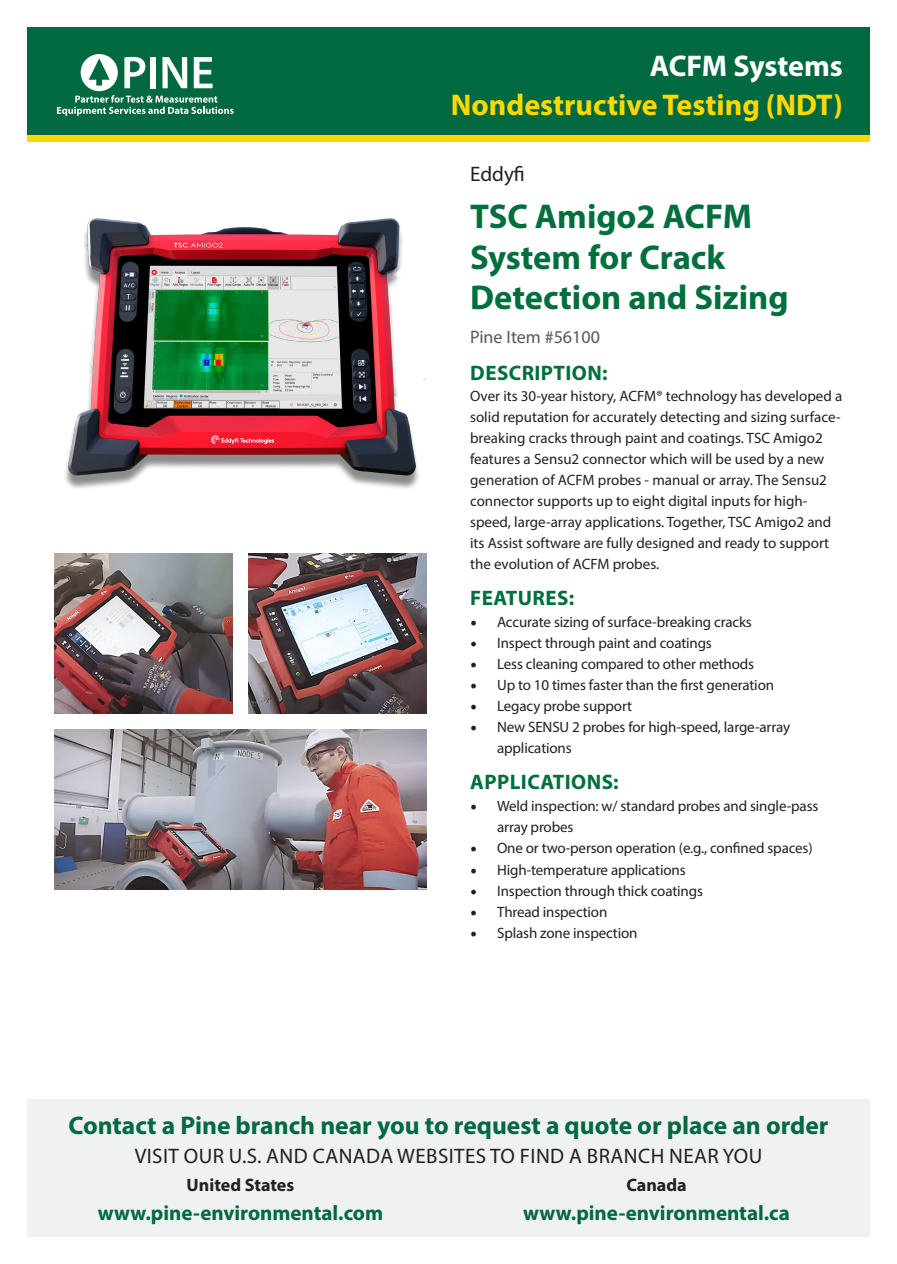
<style>
.page{position:relative;width:897px;height:1264px;background:#fff}
.page>*{position:absolute;margin:0;border:0;box-sizing:border-box;transform-origin:0 0}
.t1{font:700 34.5px/40.5px "Myriad Pro";color:#006f3c}
.t2{font:700 30px "Myriad Pro";color:#ffd801}
.t3{font:700 30px "Myriad Pro";letter-spacing:-.005em;color:#fff}
.t4{font:700 25.5px "Myriad Pro";color:#00693f}
.t5{font:21px "Myriad Pro";letter-spacing:.02em;color:#231f20}
.t6{font:700 21px "Myriad Pro";color:#00693f}
.t7{font:700 21px "Myriad Pro";letter-spacing:.02em;color:#006f3c}
.t8{font:700 18px "Myriad Pro";color:#231f20}
.t9{font:18px "Myriad Pro";color:#535860}
.t10{font:15px/21px "Myriad Pro";letter-spacing:-.01em;color:#231f20}
.s1{font-family:"Minion Pro";font-size:18px}
</style>
<div class="page">
<div style="left:27px;top:27px;width:842px;height:108px;background:#00693f"></div>
<div style="left:27px;top:135px;width:842px;height:7px;background:#ffd801"></div>
<svg style="left:57px;top:54px;width:176px;height:62px"></svg>
<div style="left:27px;top:1099px;width:842px;height:138px;background:#f0f1f2"></div>
<img style="left:65px;top:218px;width:362px;height:271px">
<img style="left:54px;top:554px;width:178px;height:160px">
<img style="left:54px;top:729px;width:373px;height:160px">
<img style="left:248px;top:554px;width:179px;height:160px">
<p class="t3" style="left:649px;top:47px;width:195px">ACFM Systems</p>
<p class="t2" style="left:451px;top:85px;width:393px">Nondestructive Testing (NDT)</p>
<p class="t5" style="left:470px;top:161px;width:56px">Eddyfi</p>
<p class="t1" style="left:470px;top:195px;width:320px">TSC Amigo2 ACFM<br>System for Crack<br>Detection and Sizing</p>
<p class="t9" style="left:470px;top:326px;width:131px">Pine Item #56100</p>
<p class="t7" style="left:470px;top:359px;width:139px">DESCRIPTION:</p>
<p class="t10" style="left:470px;top:385px;width:373px">Over its 30-year history, ACFM® technology has developed a solid reputation for accurately detecting and sizing surface&shy;breaking cracks through paint and coatings. TSC Amigo2 features a Sensu2 connector which will be used by a new generation of ACFM probes - manual or array. The Sensu2 connector supports up to eight digital inputs for high&shy;speed, large-array applications. Together, TSC Amigo2 and its Assist software are fully designed and ready to support the evolution of ACFM probes.</p>
<p class="t7" style="left:470px;top:584px;width:105px">FEATURES:</p>
<p class="t10" style="left:470px;top:611px;width:283px"><span class="s1">•</span> Accurate sizing of surface-breaking cracks</p>
<p class="t10" style="left:470px;top:632px;width:243px"><span class="s1">•</span> Inspect through paint and coatings</p>
<p class="t10" style="left:470px;top:653px;width:285px"><span class="s1">•</span> Less cleaning compared to other methods</p>
<p class="t10" style="left:470px;top:674px;width:305px"><span class="s1">•</span> Up to 10 times faster than the first generation</p>
<p class="t10" style="left:470px;top:695px;width:163px"><span class="s1">•</span> Legacy probe support</p>
<p class="t10" style="left:497px;top:716px;width:294px;text-indent:-27px"><span class="s1">•</span> New SENSU 2 probes for high-speed, large-array applications</p>
<p class="t7" style="left:470px;top:768px;width:150px">APPLICATIONS:</p>
<p class="t10" style="left:497px;top:795px;width:323px;text-indent:-27px"><span class="s1">•</span> Weld inspection: w/ standard probes and single-pass array probes</p>
<p class="t10" style="left:470px;top:837px;width:344px"><span class="s1">•</span> One or two-person operation (e.g., confined spaces)</p>
<p class="t10" style="left:470px;top:858px;width:217px"><span class="s1">•</span> High-temperature applications</p>
<p class="t10" style="left:470px;top:879px;width:234px"><span class="s1">•</span> Inspection through thick coatings</p>
<p class="t10" style="left:470px;top:900px;width:139px"><span class="s1">•</span> Thread inspection</p>
<p class="t10" style="left:470px;top:921px;width:169px"><span class="s1">•</span> Splash zone inspection</p>
<p class="t4" style="left:68px;top:1109px;width:761px">Contact a Pine branch near you to request a quote or place an order</p>
<p class="t5" style="left:135px;top:1143px;width:629px">VISIT OUR U.S. AND CANADA WEBSITES TO FIND A BRANCH NEAR YOU</p>
<p class="t8" style="left:187px;top:1173px;width:109px">United States</p>
<p class="t8" style="left:626px;top:1173px;width:62px">Canada</p>
<p class="t6" style="left:98px;top:1199px;width:287px">www.pine-environmental.com</p>
<p class="t6" style="left:523px;top:1199px;width:268px">www.pine-environmental.ca</p>
</div>
